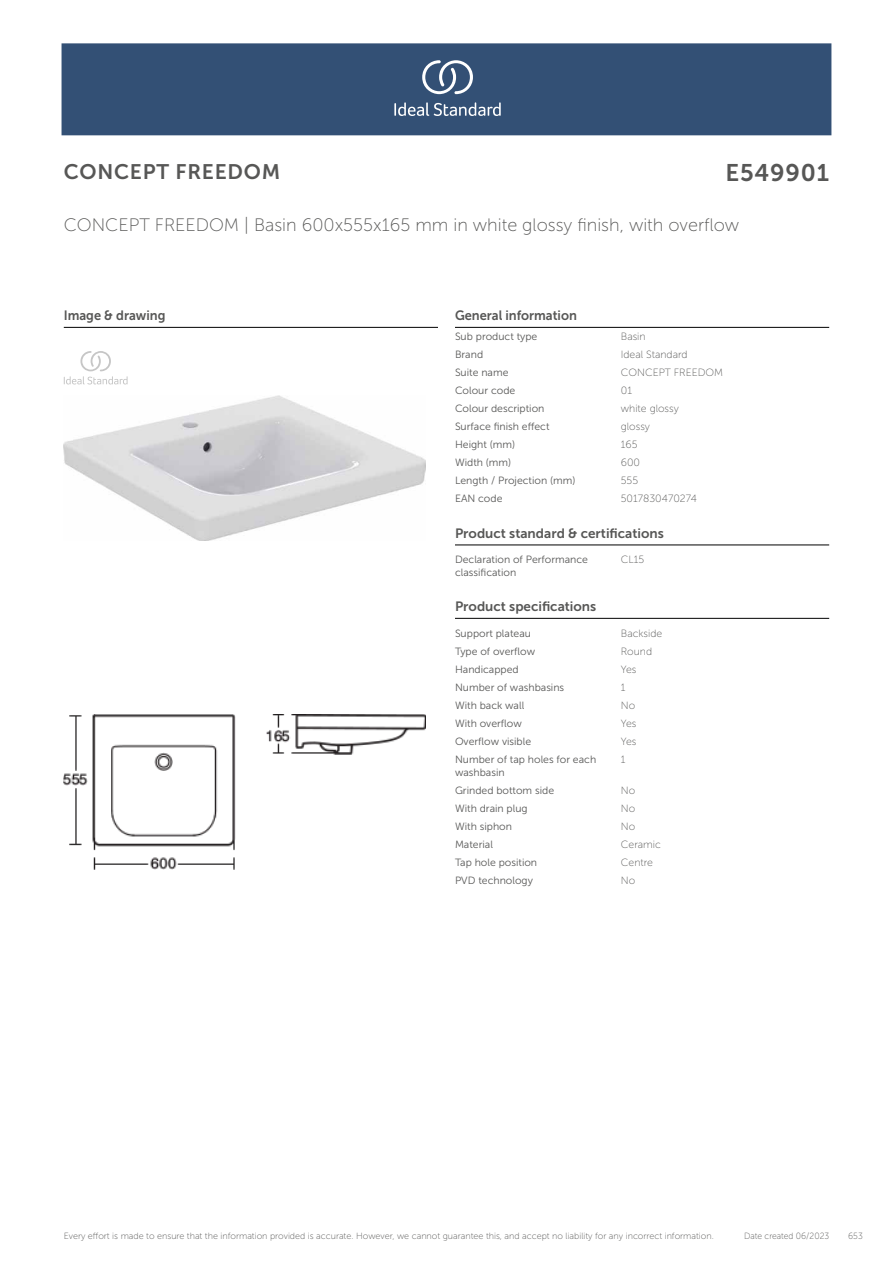
<style>
.page{position:relative;width:893px;height:1263px;background:#fff}
.page>*{position:absolute;margin:0;border:0;box-sizing:border-box;transform-origin:0 0}
.t1{font:24px "Museo Sans 700";letter-spacing:.035em;color:#575756}
.t2{font:21px "Museo Sans 700";letter-spacing:.035em;color:#575756}
.t3{font:18px "Museo Sans 100";color:#575756}
.head_9pt{font:13.5px "Museo Sans 700";color:#575756}
.head_9pt-2{font:13.5px "Museo Sans 700";color:#575756;scale:.95 1}
.head_general{font:10.5px/12.6px "Museo Sans 300";color:#575756}
.value_general{font:10.5px "Museo Sans 100";color:#575756}
.t4{font:9px "Museo Sans 100";color:#575756}
.t5{font:9px "Museo Sans 100";color:#575756;scale:.95 1}
</style>
<div class="page">
<div style="left:62px;top:43px;width:769px;height:92px;background:#335075"></div>
<svg style="left:394px;top:102px;width:107px;height:14px"></svg>
<svg style="left:422px;top:60px;width:51px;height:34px"></svg>
<hr style="left:455px;top:327px;width:374px;height:1px;background:#000">
<hr style="left:455px;top:545px;width:374px;height:1px;background:#000">
<hr style="left:455px;top:618px;width:374px;height:1px;background:#000">
<hr style="left:64px;top:327px;width:374px;height:1px;background:#000">
<svg style="left:64px;top:351px;width:64px;height:33px"></svg>
<img style="left:64px;top:714px;width:361px;height:156px">
<img style="left:64px;top:395px;width:361px;height:146px">
<p class="t2" style="left:64px;top:160px;width:218px">CONCEPT FREEDOM</p>
<p class="t1" style="left:725px;top:160px;width:105px">E549901</p>
<p class="t3" style="left:64px;top:215px;width:677px">CONCEPT FREEDOM | Basin 600x555x165 mm in white glossy finish, with overflow</p>
<p class="head_9pt-2" style="left:64px;top:308px;width:109px">Image &amp; drawing</p>
<p class="head_9pt-2" style="left:455px;top:308px;width:130px">General information</p>
<p class="head_general" style="left:455px;top:330px;width:84px">Sub product type</p>
<p class="value_general" style="left:621px;top:330px;width:26px">Basin</p>
<p class="head_general" style="left:455px;top:348px;width:30px">Brand</p>
<p class="value_general" style="left:621px;top:349px;width:68px">Ideal Standard</p>
<p class="head_general" style="left:455px;top:366px;width:55px">Suite name</p>
<p class="value_general" style="left:621px;top:367px;width:104px">CONCEPT FREEDOM</p>
<p class="head_general" style="left:455px;top:384px;width:62px">Colour code</p>
<p class="value_general" style="left:621px;top:385px;width:13px">01</p>
<p class="head_general" style="left:455px;top:402px;width:91px">Colour description</p>
<p class="value_general" style="left:621px;top:403px;width:60px">white glossy</p>
<p class="head_general" style="left:455px;top:420px;width:96px">Surface finish effect</p>
<p class="value_general" style="left:621px;top:421px;width:31px">glossy</p>
<p class="head_general" style="left:455px;top:438px;width:62px">Height (mm)</p>
<p class="value_general" style="left:621px;top:439px;width:18px">165</p>
<p class="head_general" style="left:455px;top:456px;width:58px">Width (mm)</p>
<p class="value_general" style="left:621px;top:457px;width:21px">600</p>
<p class="head_general" style="left:455px;top:474px;width:122px">Length / Projection (mm)</p>
<p class="value_general" style="left:621px;top:475px;width:19px">555</p>
<p class="head_general" style="left:455px;top:493px;width:49px">EAN code</p>
<p class="value_general" style="left:621px;top:493px;width:78px">5017830470274</p>
<p class="head_9pt" style="left:455px;top:526px;width:210px">Product standard &amp; certifications</p>
<p class="head_general" style="left:455px;top:553px;width:135px">Declaration of Performance classification</p>
<p class="value_general" style="left:621px;top:554px;width:25px">CL15</p>
<p class="head_9pt" style="left:455px;top:599px;width:143px">Product specifications</p>
<p class="head_general" style="left:455px;top:627px;width:77px">Support plateau</p>
<p class="value_general" style="left:621px;top:627px;width:43px">Backside</p>
<p class="head_general" style="left:455px;top:645px;width:82px">Type of overflow</p>
<p class="value_general" style="left:621px;top:645px;width:33px">Round</p>
<p class="head_general" style="left:455px;top:663px;width:65px">Handicapped</p>
<p class="value_general" style="left:621px;top:664px;width:17px">Yes</p>
<p class="head_general" style="left:455px;top:681px;width:111px">Number of washbasins</p>
<p class="value_general" style="left:621px;top:682px;width:6px">1</p>
<p class="head_general" style="left:455px;top:699px;width:71px">With back wall</p>
<p class="value_general" style="left:621px;top:700px;width:16px">No</p>
<p class="head_general" style="left:455px;top:717px;width:68px">With overflow</p>
<p class="value_general" style="left:621px;top:718px;width:17px">Yes</p>
<p class="head_general" style="left:455px;top:735px;width:78px">Overflow visible</p>
<p class="value_general" style="left:621px;top:736px;width:17px">Yes</p>
<p class="head_general" style="left:455px;top:753px;width:143px">Number of tap holes for each washbasin</p>
<p class="value_general" style="left:621px;top:754px;width:6px">1</p>
<p class="head_general" style="left:455px;top:784px;width:101px">Grinded bottom side</p>
<p class="value_general" style="left:621px;top:785px;width:16px">No</p>
<p class="head_general" style="left:455px;top:802px;width:74px">With drain plug</p>
<p class="value_general" style="left:621px;top:803px;width:16px">No</p>
<p class="head_general" style="left:455px;top:820px;width:58px">With siphon</p>
<p class="value_general" style="left:621px;top:821px;width:16px">No</p>
<p class="head_general" style="left:455px;top:838px;width:39px">Material</p>
<p class="value_general" style="left:621px;top:839px;width:42px">Ceramic</p>
<p class="head_general" style="left:455px;top:856px;width:84px">Tap hole position</p>
<p class="value_general" style="left:621px;top:857px;width:34px">Centre</p>
<p class="head_general" style="left:455px;top:874px;width:79px">PVD technology</p>
<p class="value_general" style="left:621px;top:875px;width:16px">No</p>
<p class="t4" style="left:64px;top:1231px;width:652px">Every effort is made to ensure that the information provided is accurate. However, we cannot guarantee this, and accept no liability for any incorrect information.</p>
<p class="t5" style="left:744px;top:1231px;width:91px">Date created 06/2023</p>
<p class="t5" style="left:848px;top:1231px;width:17px">653</p>
</div>
